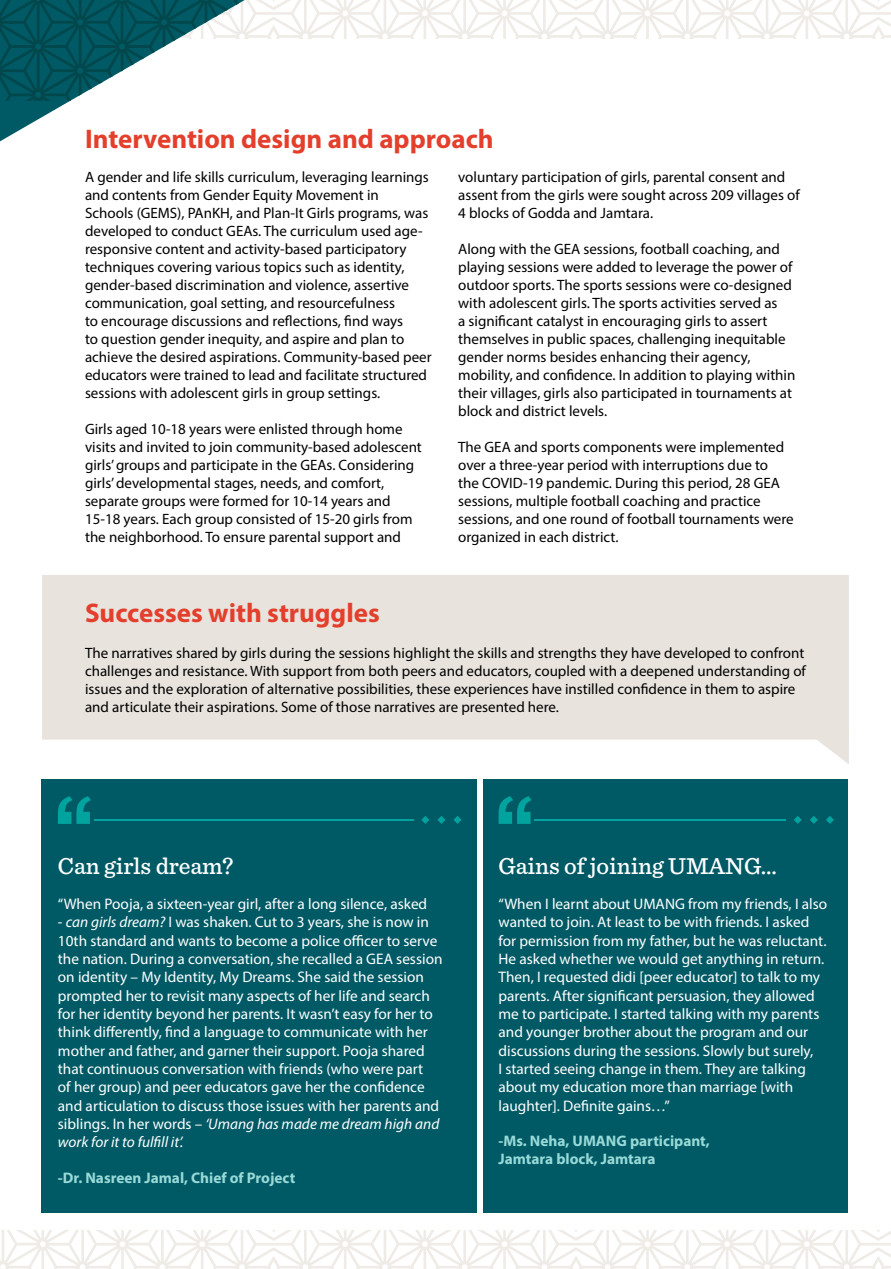
<style>
.page{position:relative;width:891px;height:1269px;background:#fff}
.page>*{position:absolute;margin:0;border:0;box-sizing:border-box;transform-origin:0 0}
.t1{font:700 27px "Myriad Pro";color:#e43f2c}
.t2{font:500 24px "Sentinel";color:#fff}
.t3{font:15.3px/18.3px "Myriad Pro";color:#fff}
.t4{font:700 15.3px/18.3px "Myriad Pro";color:#99dad8}
.t5{font:15px/18px "Myriad Pro";color:#000}
.s1{font-style:italic}
</style>
<div class="page">
<svg style="left:0;top:1231px;width:891px;height:38px"></svg>
<div style="left:42px;top:575px;width:807px;height:165px;background:#e8e3dd"></div>
<svg style="left:0;top:0;width:891px;height:141px"></svg>
<div style="left:484px;top:779px;width:364px;height:434px;background:#005a65"></div>
<div style="left:41px;top:779px;width:436px;height:434px;background:#005a65"></div>
<svg style="left:58px;top:796px;width:33px;height:28px"></svg>
<svg style="left:454px;top:816px;width:8px;height:8px"></svg>
<svg style="left:437px;top:816px;width:9px;height:8px"></svg>
<svg style="left:421px;top:816px;width:8px;height:8px"></svg>
<hr style="left:94px;top:819px;width:320px;height:2px;background:#00a39e">
<svg style="left:499px;top:796px;width:33px;height:28px"></svg>
<svg style="left:826px;top:816px;width:8px;height:8px"></svg>
<svg style="left:810px;top:816px;width:8px;height:8px"></svg>
<svg style="left:794px;top:816px;width:8px;height:8px"></svg>
<hr style="left:535px;top:819px;width:251px;height:2px;background:#00a39e">
<svg style="left:800px;top:727px;width:49px;height:37px"></svg>
<h1 class="t1" style="left:85px;top:121px;width:410px">Intervention design and approach</h1>
<p class="t5" style="left:85px;top:168px;width:348px">A gender and life skills curriculum, leveraging learnings and contents from Gender Equity Movement in<br>Schools (GEMS), PAnKH, and Plan-It Girls programs, was developed to conduct GEAs. The curriculum used age&shy;responsive content and activity-based participatory techniques covering various topics such as identity, gender-based discrimination and violence, assertive communication, goal setting, and resourcefulness<br>to encourage discussions and reflections, find ways<br>to question gender inequity, and aspire and plan to achieve the desired aspirations. Community-based peer educators were trained to lead and facilitate structured sessions with adolescent girls in group settings.</p>
<p class="t5" style="left:85px;top:420px;width:338px">Girls aged 10-18 years were enlisted through home visits and invited to join community-based adolescent girls’ groups and participate in the GEAs. Considering girls’ developmental stages, needs, and comfort, separate groups were formed for 10-14 years and 15-18 years. Each group consisted of 15-20 girls from the neighborhood. To ensure parental support and</p>
<p class="t5" style="left:458px;top:168px;width:343px">voluntary participation of girls, parental consent and assent from the girls were sought across 209 villages of<br>4 blocks of Godda and Jamtara.</p>
<p class="t5" style="left:458px;top:240px;width:339px">Along with the GEA sessions, football coaching, and playing sessions were added to leverage the power of outdoor sports. The sports sessions were co-designed with adolescent girls. The sports activities served as<br>a significant catalyst in encouraging girls to assert themselves in public spaces, challenging inequitable gender norms besides enhancing their agency, mobility, and confidence. In addition to playing within their villages, girls also participated in tournaments at block and district levels.</p>
<p class="t5" style="left:458px;top:438px;width:337px">The GEA and sports components were implemented over a three-year period with interruptions due to<br>the COVID-19 pandemic. During this period, 28 GEA sessions, multiple football coaching and practice sessions, and one round of football tournaments were organized in each district.</p>
<h1 class="t1" style="left:85px;top:596px;width:296px">Successes with struggles</h1>
<p class="t5" style="left:85px;top:644px;width:722px">The narratives shared by girls during the sessions highlight the skills and strengths they have developed to confront challenges and resistance. With support from both peers and educators, coupled with a deepened understanding of issues and the exploration of alternative possibilities, these experiences have instilled confidence in them to aspire and articulate their aspirations. Some of those narratives are presented here.</p>
<h2 class="t2" style="left:58px;top:847px;width:177px">Can girls dream?</h2>
<p class="t3" style="left:58px;top:894px;width:371px">“When Pooja, a sixteen-year girl, after a long silence, asked</p>
<p class="t3" style="left:58px;top:913px;width:386px">- <span class="s1">can girls dream?</span> I was shaken. Cut to 3 years, she is now in 10th standard and wants to become a police officer to serve the nation. During a conversation, she recalled a GEA session on identity – My Identity, My Dreams. She said the session prompted her to revisit many aspects of her life and search for her identity beyond her parents. It wasn’t easy for her to think differently, find a language to communicate with her mother and father, and garner their support. Pooja shared that continuous conversation with friends (who were part<br>of her group) and peer educators gave her the confidence and articulation to discuss those issues with her parents and siblings. In her words – <span class="s1">‘Umang has made me dream high and work for it to fulfill it’.</span></p>
<p class="t4" style="left:58px;top:1168px;width:239px">-Dr. Nasreen Jamal, Chief of Project</p>
<h2 class="t2" style="left:499px;top:847px;width:280px">Gains of joining UMANG…</h2>
<p class="t3" style="left:499px;top:894px;width:330px">“When I learnt about UMANG from my friends, I also wanted to join. At least to be with friends. I asked for permission from my father, but he was reluctant.<br>He asked whether we would get anything in return.<br>Then, I requested didi [peer educator] to talk to my parents. After significant persuasion, they allowed me to participate. I started talking with my parents and younger brother about the program and our discussions during the sessions. Slowly but surely,<br>I started seeing change in them. They are talking about my education more than marriage [with laughter]. Definite gains…”</p>
<p class="t4" style="left:499px;top:1131px;width:213px">-Ms. Neha, UMANG participant,<br>Jamtara block, Jamtara</p>
</div>
